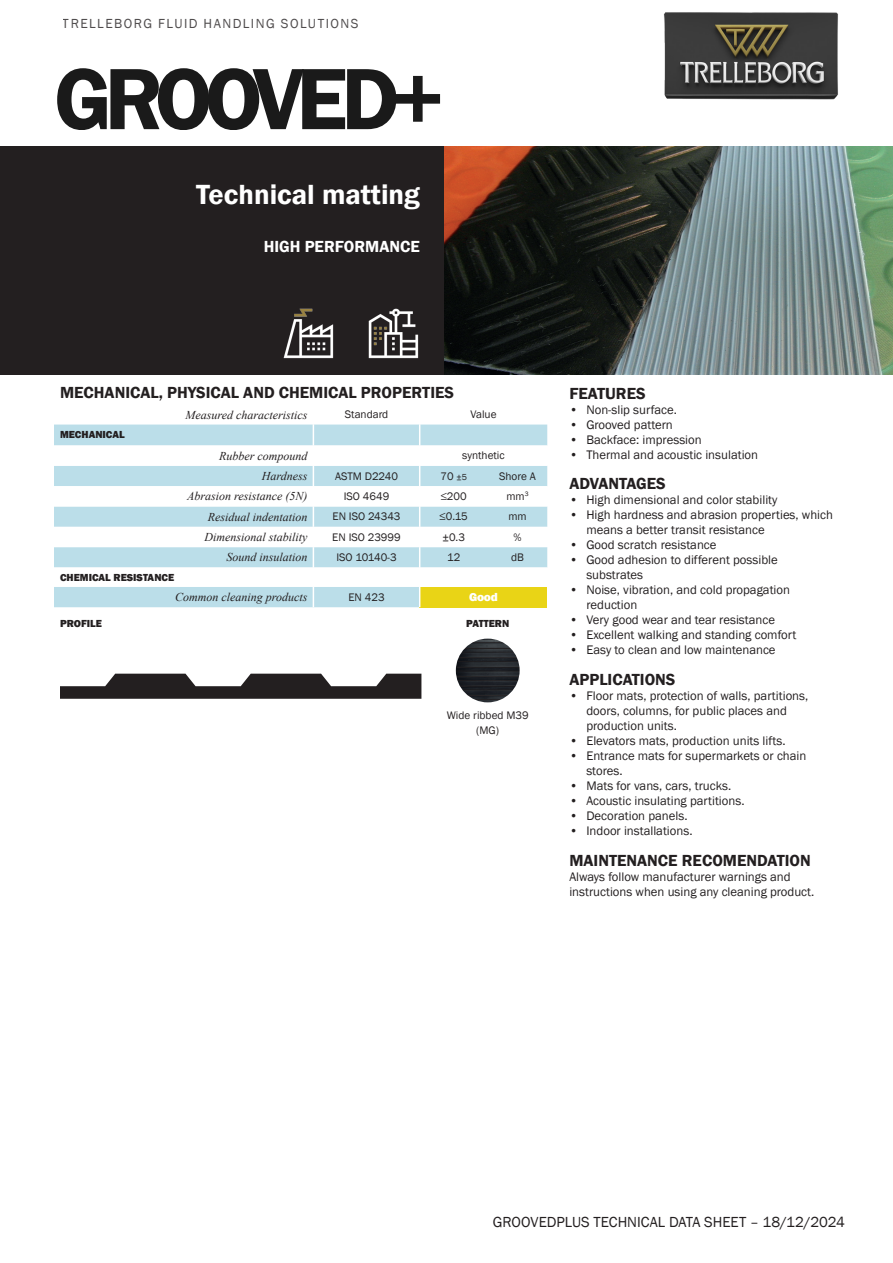
<style>
.page{position:relative;width:893px;height:1263px;background:#fff}
.page>*{position:absolute;margin:0;border:0;box-sizing:border-box;transform-origin:0 0}
.t1{font:600 90px "Franklin Gothic";letter-spacing:-.08em;color:#000}
.t2{font:600 28.5px "Franklin Gothic";color:#fff}
._2014_titre_niveau1{font:600 16.5px "Franklin Gothic";color:#231f20}
._2014_titre_niveau1-2{font:600 16.5px "Franklin Gothic";color:#fff}
.t3{font:15px "Franklin Gothic";color:#231f20}
.t4{font:13.5px "Franklin Gothic";letter-spacing:.105em;color:#231f20}
._2014_texte{font:12.75px/15px "Franklin Gothic";color:#231f20}
._2014_tableau_libellé_caractéristiques_me{font:italic 12px "Times New Roman";color:#231f20}
._2014_tableau_notation{font:800 12px "Franklin Gothic";color:#fff}
._2014_tableau_texte{font:11.25px "Franklin Gothic";color:#231f20}
._2014_tableau_libellé_caractéristiques_me-2{font:11.25px "Franklin Gothic";color:#231f20}
._2014_titre_niveau2{font:800 10.5px "Franklin Gothic";color:#231f20}
.s1{font-size:9px}
</style>
<div class="page">
<img style="left:443px;top:147px;width:450px;height:228px">
<div style="left:0;top:147px;width:443px;height:228px;background:#231f20"></div>
<img style="left:664px;top:12px;width:174px;height:88px">
<img style="left:283px;top:308px;width:51px;height:51px">
<img style="left:368px;top:308px;width:51px;height:51px">
<div style="left:54px;top:424px;width:493px;height:183px;background:#bbdee9"></div>
<svg style="left:54px;top:445px;width:493px;height:142px"></svg>
<div style="left:420px;top:587px;width:127px;height:20px;background:#e9d416"></div>
<svg style="left:313px;top:424px;width:1px;height:183px"></svg>
<svg style="left:419px;top:424px;width:1px;height:183px"></svg>
<svg style="left:60px;top:674px;width:361px;height:25px"></svg>
<img style="left:456px;top:639px;width:64px;height:63px;border-radius:32px">
<p class="t4" style="left:63px;top:15px;width:297px">TRELLEBORG FLUID HANDLING SOLUTIONS</p>
<h1 class="t1" style="left:54px;top:44px;width:392px">GROOVED+</h1>
<p class="t2" style="left:196px;top:177px;width:225px">Technical matting</p>
<p class="_2014_titre_niveau1-2" style="left:264px;top:237px;width:158px">HIGH PERFORMANCE</p>
<p class="_2014_titre_niveau1" style="left:60px;top:382px;width:396px">MECHANICAL, PHYSICAL AND CHEMICAL PROPERTIES</p>
<p class="_2014_tableau_libellé_caractéristiques_me" style="left:186px;top:406px;width:123px">Measured characteristics</p>
<p class="_2014_tableau_texte" style="left:345px;top:407px;width:45px">Standard</p>
<p class="_2014_tableau_texte" style="left:470px;top:407px;width:28px">Value</p>
<p class="_2014_titre_niveau2" style="left:60px;top:428px;width:66px">MECHANICAL</p>
<p class="_2014_tableau_libellé_caractéristiques_me" style="left:219px;top:447px;width:90px">Rubber compound</p>
<p class="_2014_tableau_texte" style="left:462px;top:449px;width:44px">synthetic</p>
<p class="_2014_tableau_libellé_caractéristiques_me" style="left:262px;top:468px;width:47px">Hardness</p>
<p class="_2014_tableau_texte" style="left:335px;top:469px;width:64px">ASTM D2240</p>
<p class="_2014_tableau_texte" style="left:440px;top:469px;width:28px">70 <span class="s1">±5</span></p>
<p class="_2014_tableau_texte" style="left:499px;top:469px;width:38px">Shore A</p>
<p class="_2014_tableau_libellé_caractéristiques_me" style="left:187px;top:488px;width:122px">Abrasion resistance (5N)</p>
<p class="_2014_tableau_texte" style="left:344px;top:489px;width:47px">ISO 4649</p>
<p class="_2014_tableau_texte" style="left:441px;top:489px;width:27px">≤200</p>
<p class="_2014_tableau_texte" style="left:506px;top:489px;width:24px">mm<sup>3</sup></p>
<p class="_2014_tableau_libellé_caractéristiques_me" style="left:208px;top:508px;width:101px">Residual indentation</p>
<p class="_2014_tableau_texte" style="left:333px;top:510px;width:69px">EN ISO 24343</p>
<p class="_2014_tableau_texte" style="left:440px;top:510px;width:30px">≤0.15</p>
<p class="_2014_tableau_texte" style="left:508px;top:510px;width:20px">mm</p>
<p class="_2014_tableau_libellé_caractéristiques_me" style="left:204px;top:529px;width:105px">Dimensional stability</p>
<p class="_2014_tableau_texte" style="left:332px;top:530px;width:70px">EN ISO 23999</p>
<p class="_2014_tableau_texte" style="left:442px;top:530px;width:24px">±0.3</p>
<p class="_2014_tableau_texte" style="left:513px;top:530px;width:10px">%</p>
<p class="_2014_tableau_libellé_caractéristiques_me" style="left:226px;top:549px;width:83px">Sound insulation</p>
<p class="_2014_tableau_texte" style="left:336px;top:550px;width:62px">ISO 10140-3</p>
<p class="_2014_tableau_texte" style="left:447px;top:550px;width:15px">12</p>
<p class="_2014_tableau_texte" style="left:511px;top:550px;width:14px">dB</p>
<p class="_2014_titre_niveau2" style="left:60px;top:570px;width:116px">CHEMICAL RESISTANCE</p>
<p class="_2014_tableau_libellé_caractéristiques_me" style="left:175px;top:589px;width:134px">Common cleaning products</p>
<p class="_2014_tableau_libellé_caractéristiques_me-2" style="left:348px;top:590px;width:38px">EN 423</p>
<p class="_2014_tableau_notation" style="left:469px;top:589px;width:30px">Good</p>
<p class="_2014_titre_niveau2" style="left:60px;top:616px;width:44px">PROFILE</p>
<p class="_2014_titre_niveau2" style="left:466px;top:616px;width:45px">PATTERN</p>
<p class="_2014_tableau_texte" style="left:447px;top:708px;width:83px">Wide ribbed M39</p>
<p class="_2014_tableau_texte" style="left:476px;top:723px;width:24px">(MG)</p>
<p class="_2014_titre_niveau1" style="left:569px;top:383px;width:78px">FEATURES</p>
<p class="_2014_texte" style="left:569px;top:402px;width:109px">• Non-slip surface.</p>
<p class="_2014_texte" style="left:569px;top:417px;width:105px">• Grooved pattern</p>
<p class="_2014_texte" style="left:569px;top:432px;width:134px">• Backface: impression</p>
<p class="_2014_texte" style="left:569px;top:447px;width:190px">• Thermal and acoustic insulation</p>
<p class="_2014_titre_niveau1" style="left:569px;top:474px;width:98px">ADVANTAGES</p>
<p class="_2014_texte" style="left:569px;top:493px;width:210px">• High dimensional and color stability</p>
<p class="_2014_texte" style="left:586px;top:508px;width:248px;text-indent:-17px">• High hardness and abrasion properties, which means a better transit resistance</p>
<p class="_2014_texte" style="left:569px;top:538px;width:149px">• Good scratch resistance</p>
<p class="_2014_texte" style="left:586px;top:553px;width:193px;text-indent:-17px">• Good adhesion to different possible substrates</p>
<p class="_2014_texte" style="left:586px;top:583px;width:205px;text-indent:-17px">• Noise, vibration, and cold propagation reduction</p>
<p class="_2014_texte" style="left:569px;top:613px;width:207px">• Very good wear and tear resistance</p>
<p class="_2014_texte" style="left:569px;top:628px;width:228px">• Excellent walking and standing comfort</p>
<p class="_2014_texte" style="left:569px;top:643px;width:208px">• Easy to clean and low maintenance</p>
<p class="_2014_titre_niveau1" style="left:569px;top:669px;width:108px">APPLICATIONS</p>
<p class="_2014_texte" style="left:586px;top:689px;width:223px;text-indent:-17px">• Floor mats, protection of walls, partitions, doors, columns, for public places and production units.</p>
<p class="_2014_texte" style="left:569px;top:734px;width:218px">• Elevators mats, production units lifts.</p>
<p class="_2014_texte" style="left:586px;top:749px;width:221px;text-indent:-17px">• Entrance mats for supermarkets or chain stores.</p>
<p class="_2014_texte" style="left:569px;top:779px;width:163px">• Mats for vans, cars, trucks.</p>
<p class="_2014_texte" style="left:569px;top:794px;width:177px">• Acoustic insulating partitions.</p>
<p class="_2014_texte" style="left:569px;top:809px;width:120px">• Decoration panels.</p>
<p class="_2014_texte" style="left:569px;top:824px;width:125px">• Indoor installations.</p>
<p class="_2014_titre_niveau1" style="left:569px;top:850px;width:243px">MAINTENANCE RECOMENDATION</p>
<p class="_2014_texte" style="left:569px;top:869px;width:246px">Always follow manufacturer warnings and instructions when using any cleaning product.</p>
<p class="t3" style="left:493px;top:1212px;width:354px">GROOVEDPLUS TECHNICAL DATA SHEET – 18/12/2024</p>
</div>
